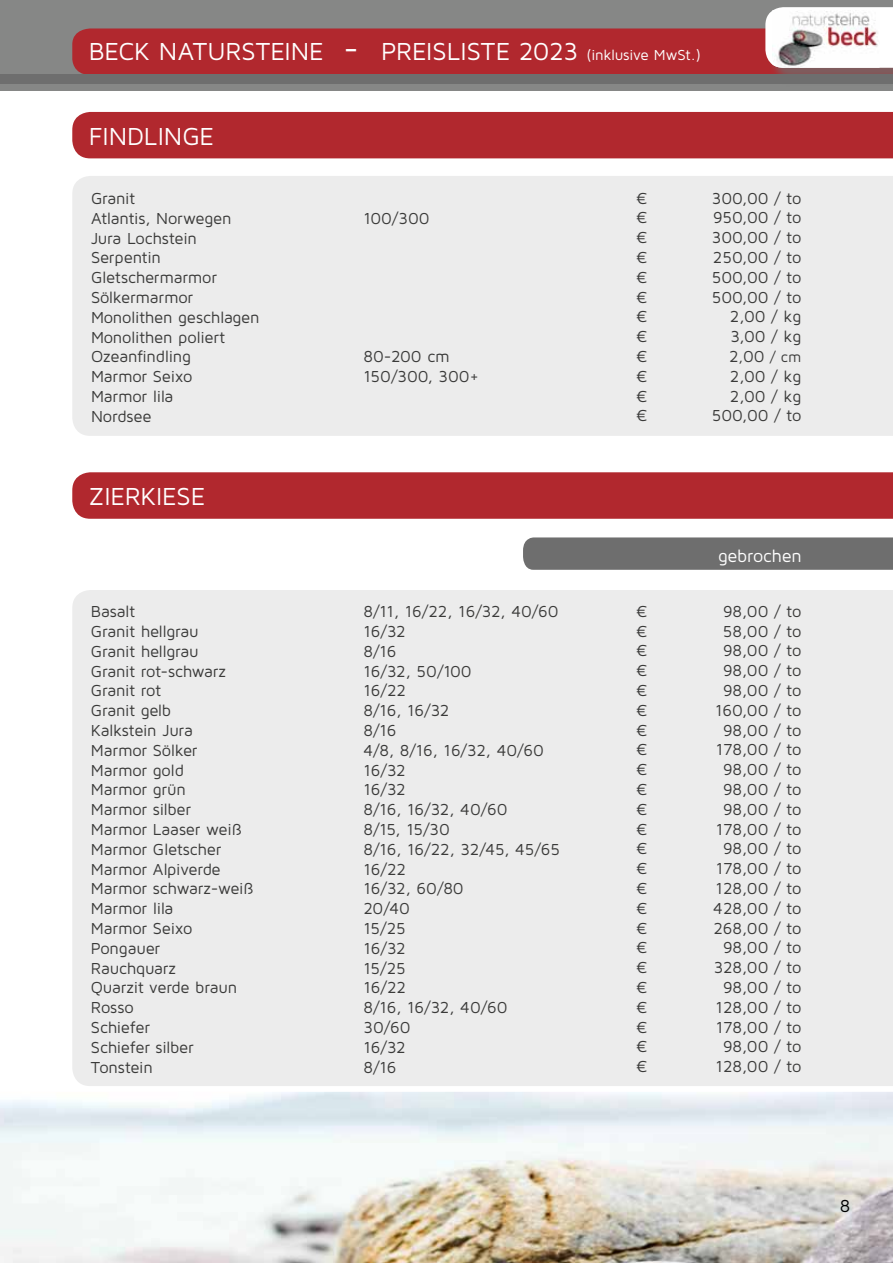
<style>
.page{position:relative;width:893px;height:1263px;background:#fff}
.page>*{position:absolute;margin:0;border:0;box-sizing:border-box;transform-origin:0 0}
.t1{font:25.5px "Maven Pro";letter-spacing:-.005em;color:#fff}
.t2{font:18px "Maven Pro";letter-spacing:-.01em;color:#fff}
.t3{font:18px "Maven Pro";color:#000}
.t4{font:16.5px/19.8px "Maven Pro";letter-spacing:-.01em;color:#3a3a39}
.t5{font:15px "Maven Pro";color:#3a3a39}
.s1{font-size:33px}
.s2{font-size:15px}
.s3{font-size:16.5px}
</style>
<div class="page">
<img style="left:0;top:1092px;width:893px;height:171px">
<div style="left:0;top:0;width:893px;height:91px;background:#868786"></div>
<div style="left:768px;top:9px;width:125px;height:78px;background:#6e6e6e;opacity:.75"></div>
<svg style="left:72px;top:7px;width:821px;height:67px"></svg>
<img style="left:772px;top:10px;width:107px;height:58px">
<div style="left:0;top:74px;width:893px;height:9px;background:#6e6e6e"></div>
<div style="left:72px;top:112px;width:821px;height:46px;background:#b1282e"></div>
<div style="left:72px;top:176px;width:821px;height:260px;background:#ececec"></div>
<div style="left:72px;top:472px;width:821px;height:47px;background:#b1282e"></div>
<div style="left:523px;top:537px;width:370px;height:33px;background:#6e6e6e"></div>
<div style="left:72px;top:590px;width:821px;height:496px;background:#ececec"></div>
<h1 class="t1" style="left:89px;top:35px;width:613px">BECK NATURSTEINE <span class="s1">-</span> PREISLISTE 2023 <span class="s2">(inklusive MwSt.)</span></h1>
<h1 class="t1" style="left:89px;top:120px;width:127px">FINDLINGE</h1>
<p class="t4" style="left:91px;top:188px;width:170px">Granit<br>Atlantis, Norwegen<br>Jura Lochstein<br>Serpentin<br>Gletschermarmor<br>Sölkermarmor<br>Monolithen geschlagen<br>Monolithen poliert<br>Ozeanfindling<br>Marmor Seixo<br>Marmor lila<br>Nordsee</p>
<h1 class="t1" style="left:89px;top:480px;width:118px">ZIERKIESE</h1>
<p class="t4" style="left:91px;top:601px;width:164px">Basalt<br>Granit hellgrau<br>Granit hellgrau<br>Granit rot-schwarz<br>Granit rot<br>Granit gelb<br>Kalkstein Jura<br>Marmor Sölker<br>Marmor gold<br>Marmor grün<br>Marmor silber<br>Marmor Laaser weiß<br>Marmor Gletscher<br>Marmor Alpiverde<br>Marmor schwarz-weiß<br>Marmor lila<br>Marmor Seixo<br>Pongauer<br>Rauchquarz<br>Quarzit verde braun<br>Rosso<br>Schiefer<br>Schiefer silber<br>Tonstein</p>
<p class="t4" style="left:363px;top:208px;width:68px">100/300</p>
<p class="t4" style="left:363px;top:346px;width:117px">80-200 cm<br>150/300, 300+</p>
<p class="t4" style="left:636px;top:187px;width:13px;text-align:justify">€ € € € € € € € € € € €</p>
<p class="t4" style="left:363px;top:601px;width:198px">8/11, 16/22, 16/32, 40/60<br>16/32<br>8/16<br>16/32, 50/100<br>16/22<br>8/16, 16/32<br>8/16<br>4/8, 8/16, 16/32, 40/60<br>16/32<br>16/32<br>8/16, 16/32, 40/60<br>8/15, 15/30<br>8/16, 16/22, 32/45, 45/65<br>16/22<br>16/32, 60/80<br>20/40<br>15/25<br>16/32<br>15/25<br>16/22<br>8/16, 16/32, 40/60<br>30/60<br>16/32<br>8/16</p>
<p class="t4" style="left:636px;top:601px;width:13px;text-align:justify">€ € € € € € € € € € € € € € € € € € € € € € € €</p>
<p class="t4" style="left:712px;top:187px;width:91px;text-align:right">300,00 / to<br>950,00 / to<br>300,00 / to<br>250,00 / to<br>500,00 / to<br>500,00 / to<br>2,00 / kg<br>3,00 / kg</p>
<p class="t5" style="left:729px;top:347px;width:74px"><span class="s3">2</span>,<span class="s3">00</span> / cm</p>
<p class="t4" style="left:712px;top:366px;width:91px;text-align:right">2,00 / kg<br>2,00 / kg<br>500,00 / to</p>
<p class="t2" style="left:718px;top:544px;width:85px">gebrochen</p>
<p class="t4" style="left:713px;top:601px;width:90px;text-align:center">98,00 / to<br>58,00 / to<br>98,00 / to<br>98,00 / to<br>98,00 / to<br>160,00 / to<br>98,00 / to<br>178,00 / to<br>98,00 / to<br>98,00 / to<br>98,00 / to<br>178,00 / to<br>98,00 / to<br>178,00 / to<br>128,00 / to<br>428,00 / to<br>268,00 / to<br>98,00 / to<br>328,00 / to<br>98,00 / to<br>128,00 / to<br>178,00 / to<br>98,00 / to<br>128,00 / to</p>
<p class="t3" style="left:840px;top:1195px;width:12px">8</p>
</div>
